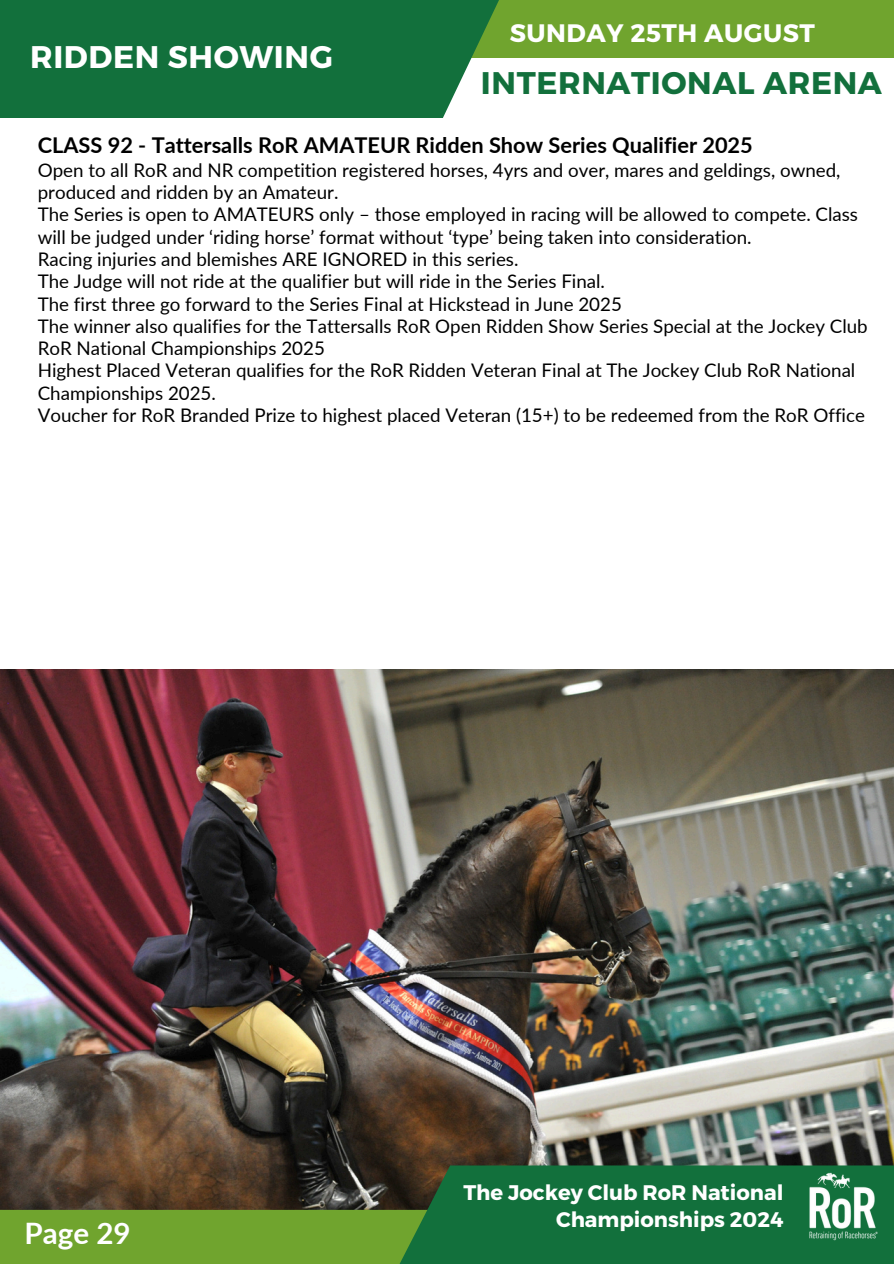
<style>
.page{position:relative;width:894px;height:1264px;background:#fff}
.page>*{position:absolute;margin:0;border:0;box-sizing:border-box;transform-origin:0 0}
.t1{font:700 31.2px "Montserrat";letter-spacing:.02em;color:#12703c}
.t2{font:700 31.2px "Montserrat";letter-spacing:.02em;color:#fff}
.t3{font:700 29.55px "Lato";color:#fff}
.t4{font:700 25.2px "Montserrat";letter-spacing:.02em;color:#fff}
.t5{font:700 21.75px "Lato";color:#000}
.t6{font:700 21px/27.3px "Montserrat";color:#fff;text-align:right}
.t7{font:18.75px/22.4px "Lato";color:#000}
</style>
<div class="page">
<img style="left:0;top:669px;width:893px;height:540px">
<div style="left:0;top:1209px;width:848px;height:54px;background:#70a42e"></div>
<div style="left:383px;top:1165px;width:510px;height:98px;background:#12703c"></div>
<div style="left:354px;top:0;width:539px;height:57px;background:#70a42e"></div>
<svg style="left:0;top:0;width:509px;height:118px;background:#207845"></svg>
<img style="left:793px;top:1156px;width:100px;height:85px">
<p class="t2" style="left:30px;top:37px;width:304px">RIDDEN SHOWING</p>
<p class="t4" style="left:509px;top:17px;width:306px">SUNDAY 25TH AUGUST</p>
<h4 class="t1" style="left:481px;top:63px;width:402px">INTERNATIONAL ARENA</h4>
<h1 class="t5" style="left:38px;top:132px;width:716px">CLASS 92 - Tattersalls RoR AMATEUR Ridden Show Series Qualifier 2025</h1>
<p class="t7" style="left:38px;top:158px;width:804px">Open to all RoR and NR competition registered horses, 4yrs and over, mares and geldings, owned, produced and ridden by an Amateur.</p>
<p class="t7" style="left:38px;top:203px;width:821px">The Series is open to AMATEURS only – those employed in racing will be allowed to compete. Class will be judged under ‘riding horse’ format without ‘type’ being taken into consideration.</p>
<p class="t7" style="left:38px;top:247px;width:482px">Racing injuries and blemishes ARE IGNORED in this series.</p>
<p class="t7" style="left:38px;top:270px;width:568px">The Judge will not ride at the qualifier but will ride in the Series Final.</p>
<p class="t7" style="left:38px;top:292px;width:585px">The first three go forward to the Series Final at Hickstead in June 2025</p>
<p class="t7" style="left:38px;top:314px;width:831px">The winner also qualifies for the Tattersalls RoR Open Ridden Show Series Special at the Jockey Club<br>RoR National Championships 2025</p>
<p class="t7" style="left:38px;top:359px;width:818px">Highest Placed Veteran qualifies for the RoR Ridden Veteran Final at The Jockey Club RoR National<br>Championships 2025.</p>
<p class="t7" style="left:38px;top:403px;width:828px">Voucher for RoR Branded Prize to highest placed Veteran (15+) to be redeemed from the RoR Office</p>
<h2 class="t3" style="left:25px;top:1214px;width:108px">Page 29</h2>
<p class="t6" style="left:463px;top:1177px;width:321px">The Jockey Club RoR National<br>Championships 2024</p>
</div>
